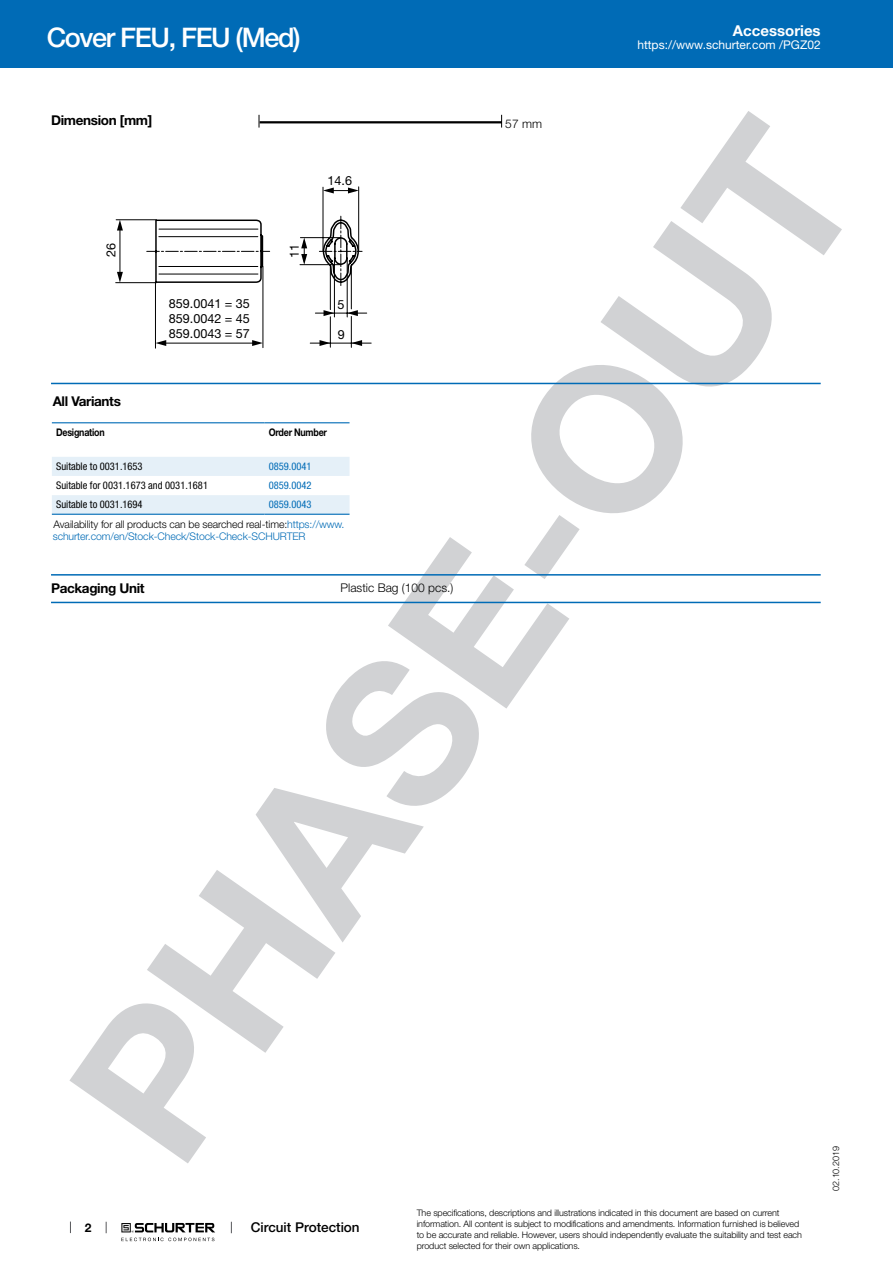
<style>
.page{position:relative;width:893px;height:1263px;background:#fff}
.page>*{position:absolute;margin:0;border:0;box-sizing:border-box;transform-origin:0 0}
.t1{font:700 202.5px "Helvetica Neue LT";color:#d1d2d4}
.t2{font:500 27px "Helvetica Neue LT";letter-spacing:-.05em;color:#fff}
.t3{font:700 15px "Helvetica Neue LT";color:#fff}
.t4{font:700 13.5px "Helvetica Neue LT";letter-spacing:-.025em;color:#000}
.t5{font:500 13.5px "Helvetica Neue LT";color:#000}
.t6{font:12.6px/15.1px "Helvetica Neue LT";color:#000}
.t7{font:12px "Helvetica Neue LT";color:#fff}
.t8{font:300 12px "Helvetica Neue LT";color:#000}
.t9{font:700 12px "Helvetica Neue LT";color:#000}
.t10{font:condensed 10.5px "Helvetica Neue LT";color:#000}
.t11{font:300 10.5px/19px "Helvetica Neue LT";letter-spacing:-.01em;color:#000}
.t12{font:300 10.5px "Helvetica Neue LT";letter-spacing:-.01em;color:#006bb6}
.t13{font:700 10.5px "Helvetica Neue LT";letter-spacing:-.025em;color:#000;scale:.85 1}
.t14{font:condensed 10.5px "Helvetica Neue LT";color:#006bb6}
.t15{font:300 9px/10.8px "Helvetica Neue LT";letter-spacing:-.01em;color:#000}
.s1{font-weight:400;font-stretch:condensed;color:#006bb6}
.s2{color:#006bb6}
</style>
<div class="page">
<svg style="left:70px;top:1221px;width:1px;height:12px"></svg>
<svg style="left:121px;top:1223px;width:94px;height:18px"></svg>
<div style="left:0;top:0;width:893px;height:68px;background:#006bb6"></div>
<svg style="left:259px;top:115px;width:1px;height:13px"></svg>
<hr style="left:260px;top:121px;width:242px;height:2px;background:#000">
<hr style="left:334px;top:258px;width:1px;height:59px;background:#000">
<hr style="left:347px;top:258px;width:1px;height:59px;background:#000">
<hr style="left:315px;top:313px;width:52px;height:1px;background:#000">
<hr style="left:310px;top:343px;width:61px;height:1px;background:#000">
<hr style="left:161px;top:343px;width:95px;height:1px;background:#000">
<hr style="left:330px;top:317px;width:1px;height:30px;background:#000">
<hr style="left:330px;top:266px;width:1px;height:44px;background:#000">
<hr style="left:351px;top:316px;width:1px;height:31px;background:#000">
<hr style="left:351px;top:266px;width:1px;height:43px;background:#000">
<hr style="left:323px;top:187px;width:1px;height:64px;background:#000">
<hr style="left:358px;top:187px;width:1px;height:64px;background:#000">
<hr style="left:326px;top:190px;width:30px;height:1px;background:#000">
<hr style="left:155px;top:282px;width:1px;height:66px;background:#000">
<hr style="left:263px;top:266px;width:1px;height:82px;background:#000">
<hr style="left:120px;top:225px;width:1px;height:54px;background:#000">
<hr style="left:116px;top:219px;width:41px;height:1px;background:#000">
<hr style="left:116px;top:282px;width:41px;height:1px;background:#000">
<svg style="left:147px;top:216px;width:215px;height:70px"></svg>
<svg style="left:324px;top:310px;width:10px;height:6px"></svg>
<svg style="left:347px;top:310px;width:11px;height:6px"></svg>
<svg style="left:319px;top:340px;width:11px;height:6px"></svg>
<svg style="left:351px;top:340px;width:11px;height:6px"></svg>
<svg style="left:252px;top:340px;width:11px;height:6px"></svg>
<svg style="left:156px;top:340px;width:10px;height:6px"></svg>
<svg style="left:348px;top:188px;width:11px;height:5px"></svg>
<svg style="left:323px;top:188px;width:11px;height:5px"></svg>
<svg style="left:117px;top:220px;width:6px;height:11px"></svg>
<svg style="left:117px;top:272px;width:6px;height:11px"></svg>
<hr style="left:51px;top:383px;width:770px;height:1px;background:#006bb6">
<svg style="left:52px;top:423px;width:298px;height:91px"></svg>
<hr style="left:52px;top:422px;width:212px;height:1px;background:#006bb6">
<hr style="left:264px;top:422px;width:86px;height:1px;background:#006bb6">
<hr style="left:52px;top:514px;width:212px;height:1px;background:#006bb6">
<hr style="left:264px;top:514px;width:86px;height:1px;background:#006bb6">
<hr style="left:51px;top:574px;width:770px;height:2px;background:#006bb6">
<hr style="left:51px;top:602px;width:770px;height:1px;background:#006bb6">
<h2 class="t2" style="left:47px;top:27px;width:255px">Cover FEU, FEU (Med)</h2>
<h3 class="t3" style="left:733px;top:25px;width:89px">Accessories</h3>
<h3 class="t7" style="left:637px;top:41px;width:185px">https://www.schurter.com /PGZ02</h3>
<h1 class="t1" style="left:59px;top:1090px;width:1202px;rotate:-55deg">PHASE-OUT</h1>
<h3 class="t4" style="left:51px;top:115px;width:103px">Dimension [mm]</h3>
<h3 class="t8" style="left:505px;top:119px;width:38px">57 mm</h3>
<h3 class="t6" style="left:328px;top:173px;width:26px">14.6</h3>
<h3 class="t6" style="left:104px;top:257px;width:16px;rotate:-90deg">26</h3>
<h3 class="t6" style="left:287px;top:258px;width:16px;rotate:-90deg">11</h3>
<h3 class="t6" style="left:169px;top:296px;width:83px">859.0041 = 35</h3>
<h3 class="t6" style="left:337px;top:297px;width:9px">5</h3>
<h3 class="t6" style="left:169px;top:311px;width:83px">859.0042 = 45<br>859.0043 = 57</h3>
<h3 class="t6" style="left:338px;top:327px;width:9px">9</h3>
<h3 class="t4" style="left:53px;top:396px;width:70px">All Variants</h3>
<p class="t13" style="left:56px;top:428px;width:59px">Designation</p>
<p class="t13" style="left:269px;top:428px;width:70px">Order Number</p>
<p class="t10" style="left:56px;top:463px;width:88px">Suitable to 0031.1653</p>
<p class="t14" style="left:269px;top:463px;width:44px">0859.0041</p>
<p class="t10" style="left:56px;top:482px;width:153px">Suitable for 0031.1673 and 0031.1681</p>
<p class="t14" style="left:269px;top:482px;width:44px">0859.0042</p>
<p class="t10" style="left:56px;top:501px;width:88px">Suitable to 0031.1694</p>
<p class="t11" style="left:54px;top:496px;width:292px;text-indent:215px"><span class="s1">0859.0043<br></span>Availability for all products can be searched real-time:<span class="s2">https://www.</span></p>
<p class="t12" style="left:53px;top:532px;width:254px">schurter.com/en/Stock-Check/Stock-Check-SCHURTER</p>
<h3 class="t4" style="left:51px;top:583px;width:95px">Packaging Unit</h3>
<h3 class="t8" style="left:341px;top:583px;width:114px">Plastic Bag (100 pcs.)</h3>
<p class="t15" style="left:831px;top:1191px;width:46px;rotate:-90deg">02.10.2019</p>
<h3 class="t9" style="left:85px;top:1223px;width:8px">2</h3>
<h3 class="t5" style="left:251px;top:1222px;width:110px">Circuit Protection</h3>
<p class="t15" style="left:417px;top:1208px;width:387px">The specifications, descriptions and illustrations indicated in this document are based on current information. All content is subject to modifications and amendments. Information furnished is believed to be accurate and reliable. However, users should independently evaluate the suitability and test each product selected for their own applications.</p>
</div>
